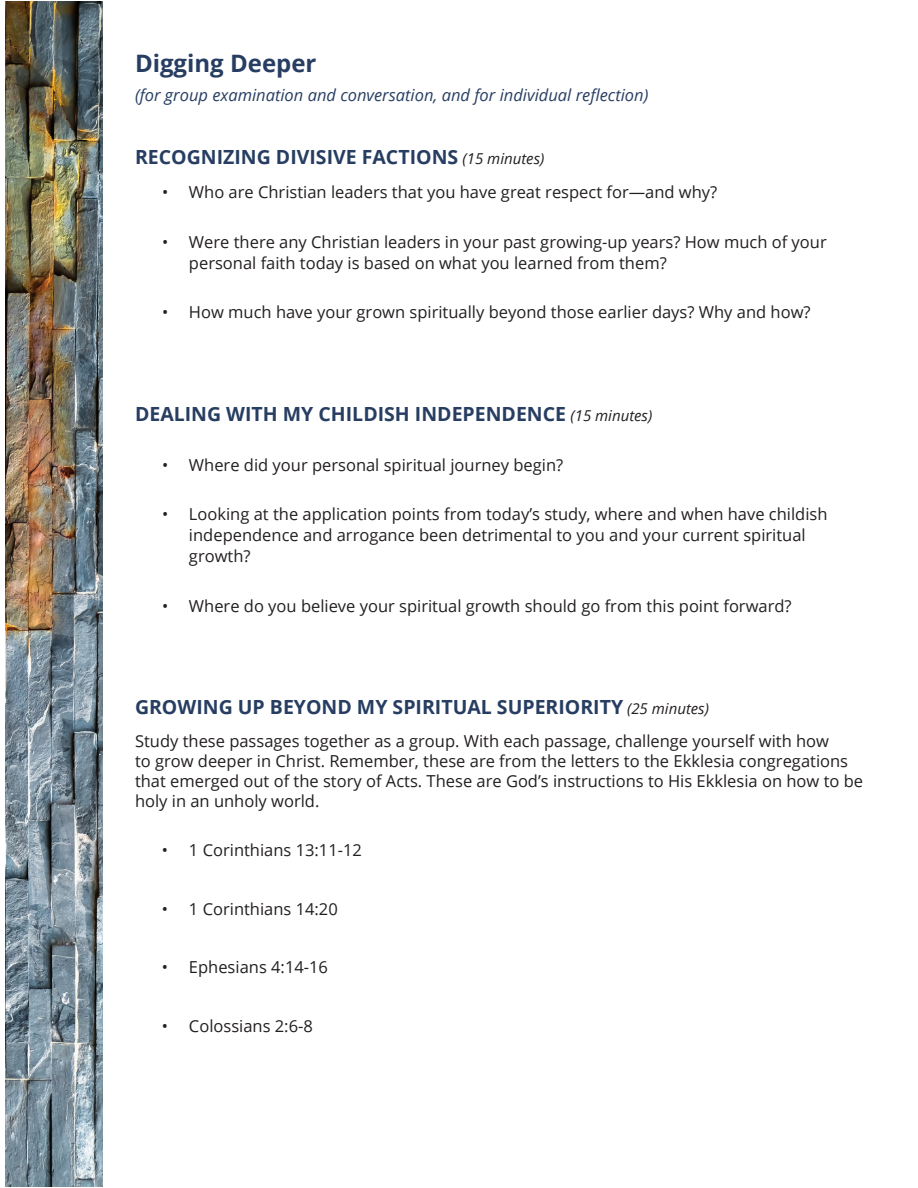
<style>
.page{position:relative;width:918px;height:1188px;background:#fff}
.page>*{position:absolute;margin:0;border:0;box-sizing:border-box;transform-origin:0 0}
.t1{font:700 24px "Open Sans";color:#273e62}
.t2{font:700 19.5px "Open Sans";color:#273e62}
.t3{font:16.5px/21px "Open Sans";color:#231f20}
.t4{font:italic 16.5px "Open Sans";color:#273e62}
.s1{font-weight:400;font-style:italic;font-size:15px;color:#231f20}
</style>
<div class="page">
<img style="left:5px;top:1px;width:98px;height:1186px">
<h1 class="t1" style="left:135px;top:47px;width:183px">Digging Deeper</h1>
<p class="t4" style="left:135px;top:84px;width:515px">(for group examination and conversation, and for individual reflection)</p>
<p class="t2" style="left:135px;top:143px;width:411px">RECOGNIZING DIVISIVE FACTIONS <span class="s1">(15 minutes)</span></p>
<p class="t3" style="left:162px;top:182px;width:557px">• Who are Christian leaders that you have great respect for—and why?</p>
<p class="t3" style="left:189px;top:231px;width:639px;text-indent:-27px">• Were there any Christian leaders in your past growing-up years? How much of your personal faith today is based on what you learned from them?</p>
<p class="t3" style="left:162px;top:302px;width:650px">• How much have your grown spiritually beyond those earlier days? Why and how?</p>
<p class="t2" style="left:135px;top:400px;width:519px">DEALING WITH MY CHILDISH INDEPENDENCE <span class="s1">(15 minutes)</span></p>
<p class="t3" style="left:162px;top:454px;width:403px">• Where did your personal spiritual journey begin?</p>
<p class="t3" style="left:189px;top:503px;width:640px;text-indent:-27px">• Looking at the application points from today’s study, where and when have childish independence and arrogance been detrimental to you and your current spiritual growth?</p>
<p class="t3" style="left:162px;top:595px;width:631px">• Where do you believe your spiritual growth should go from this point forward?</p>
<p class="t2" style="left:135px;top:693px;width:575px">GROWING UP BEYOND MY SPIRITUAL SUPERIORITY <span class="s1">(25 minutes)</span></p>
<p class="t3" style="left:135px;top:731px;width:730px;line-height:19.8px">Study these passages together as a group. With each passage, challenge yourself with how<br>to grow deeper in Christ. Remember, these are from the letters to the Ekklesia congregations that emerged out of the story of Acts. These are God’s instructions to His Ekklesia on how to be holy in an unholy world.</p>
<p class="t3" style="left:162px;top:839px;width:202px">• 1 Corinthians 13:11-12</p>
<p class="t3" style="left:162px;top:898px;width:177px">• 1 Corinthians 14:20</p>
<p class="t3" style="left:162px;top:956px;width:168px">• Ephesians 4:14-16</p>
<p class="t3" style="left:162px;top:1015px;width:152px">• Colossians 2:6-8</p>
</div>
